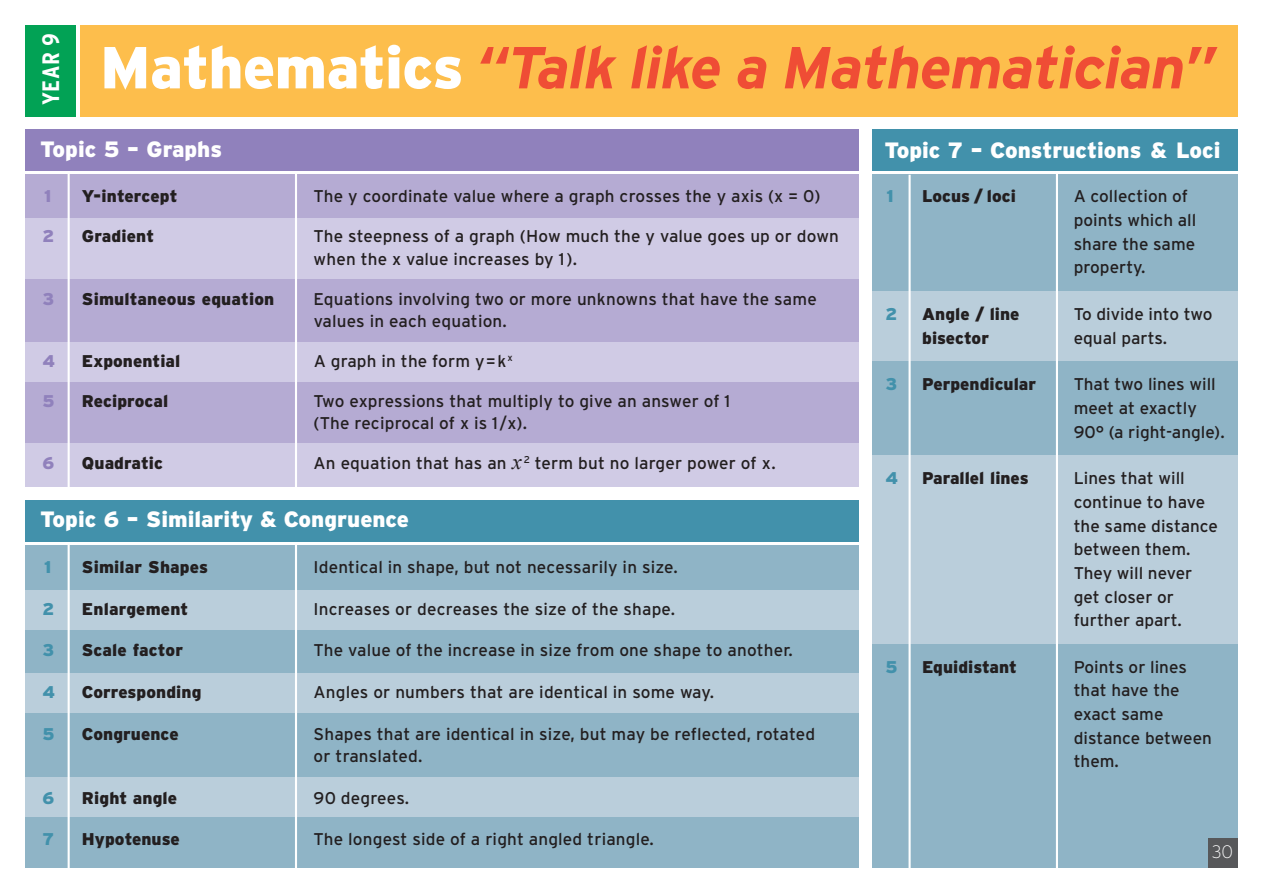
<style>
.page{position:relative;width:1263px;height:893px;background:#fff}
.page>*{position:absolute;margin:0;border:0;box-sizing:border-box;transform-origin:0 0}
.t1{font:italic 700 59.1px "Interstate";letter-spacing:-.02em;color:#ef4d35}
.t2{font:700 23.7px "Interstate Condensed";color:#fff;scale:1.05 1}
.t3{font:900 22.2px "Interstate";color:#fff}
.t4{font:200 18px "Interstate";color:#fff}
.t5{font:16.95px/23.7px "Interstate";letter-spacing:.01em;color:#231f20}
.t6{font:900 16.95px "Interstate";letter-spacing:.005em;color:#231f20}
.t7{font:900 16.95px "Interstate";color:#4291ab}
.t8{font:900 16.95px "Interstate";color:#9081bc}
.s1{font-weight:900;font-style:normal;color:#fff}
.s2{font-family:"Times New Roman";font-style:italic;font-size:22.2px}
</style>
<div class="page">
<div style="left:26px;top:174px;width:833px;height:295px;background:#b5abd3"></div>
<div style="left:26px;top:545px;width:833px;height:322px;background:#8fb4c6"></div>
<div style="left:26px;top:218px;width:833px;height:61px;background:#d0cbe5"></div>
<div style="left:26px;top:342px;width:833px;height:40px;background:#d0cbe5"></div>
<div style="left:26px;top:443px;width:833px;height:44px;background:#d0cbe5"></div>
<div style="left:26px;top:777px;width:833px;height:40px;background:#bacedb"></div>
<div style="left:26px;top:673px;width:833px;height:40px;background:#bacedb"></div>
<div style="left:26px;top:590px;width:833px;height:40px;background:#bacedb"></div>
<div style="left:26px;top:129px;width:833px;height:42px;background:#9081bc"></div>
<div style="left:26px;top:500px;width:833px;height:42px;background:#4291ab"></div>
<hr style="left:68px;top:173px;width:2px;height:318px;background:#fff">
<hr style="left:68px;top:544px;width:2px;height:323px;background:#fff">
<hr style="left:295px;top:172px;width:2px;height:318px;background:#fff">
<hr style="left:295px;top:543px;width:2px;height:324px;background:#fff">
<div style="left:80px;top:26px;width:1157px;height:91px;background:#fdbe4c"></div>
<div style="left:26px;top:26px;width:50px;height:91px;background:#02a255"></div>
<div style="left:872px;top:174px;width:365px;height:693px;background:#8fb4c6"></div>
<div style="left:872px;top:292px;width:365px;height:69px;background:#bacedb"></div>
<div style="left:872px;top:456px;width:365px;height:188px;background:#bacedb"></div>
<div style="left:872px;top:129px;width:365px;height:42px;background:#4291ab"></div>
<hr style="left:908px;top:175px;width:3px;height:692px;background:#fff">
<hr style="left:1056px;top:172px;width:2px;height:695px;background:#fff">
<div style="left:1208px;top:838px;width:29px;height:29px;background:#57585a"></div>
<p class="t2" style="left:38px;top:105px;width:70px;rotate:-90deg">YEAR 9</p>
<p class="t1" style="left:100px;top:35px;width:1117px"><span class="s1">Mathematics</span> “Talk like a Mathematician”</p>
<p class="t3" style="left:40px;top:136px;width:183px">Topic 5 – Graphs</p>
<p class="t8" style="left:44px;top:187px;width:9px">1</p>
<p class="t6" style="left:82px;top:187px;width:97px">Y-intercept</p>
<p class="t5" style="left:314px;top:185px;width:508px">The y coordinate value where a graph crosses the y axis (x = 0)</p>
<p class="t8" style="left:42px;top:227px;width:13px">2</p>
<p class="t6" style="left:82px;top:227px;width:74px">Gradient</p>
<p class="t5" style="left:314px;top:225px;width:527px;line-height:22.2px">The steepness of a graph (How much the y value goes up or down when the x value increases by 1).</p>
<p class="t8" style="left:42px;top:289px;width:13px">3</p>
<p class="t6" style="left:82px;top:289px;width:194px">Simultaneous equation</p>
<p class="t5" style="left:314px;top:287px;width:505px;line-height:22.2px">Equations involving two or more unknowns that have the same values in each equation.</p>
<p class="t8" style="left:42px;top:351px;width:14px">4</p>
<p class="t6" style="left:82px;top:351px;width:100px">Exponential</p>
<p class="t5" style="left:314px;top:349px;width:200px">A graph in the form y=k<sup>x</sup></p>
<p class="t8" style="left:42px;top:391px;width:14px">5</p>
<p class="t6" style="left:82px;top:391px;width:88px">Reciprocal</p>
<p class="t5" style="left:314px;top:389px;width:418px;line-height:22.2px">Two expressions that multiply to give an answer of 1 (The reciprocal of x is 1/x).</p>
<p class="t8" style="left:42px;top:453px;width:13px">6</p>
<p class="t6" style="left:82px;top:453px;width:83px">Quadratic</p>
<p class="t5" style="left:314px;top:451px;width:464px">An equation that has an <span class="s2">x</span><sup>2</sup> term but no larger power of x.</p>
<p class="t3" style="left:40px;top:507px;width:370px">Topic 6 – Similarity &amp; Congruence</p>
<p class="t7" style="left:44px;top:557px;width:9px">1</p>
<p class="t6" style="left:82px;top:557px;width:128px">Similar Shapes</p>
<p class="t5" style="left:314px;top:555px;width:366px">Identical in shape, but not necessarily in size.</p>
<p class="t7" style="left:42px;top:599px;width:13px">2</p>
<p class="t6" style="left:82px;top:599px;width:108px">Enlargement</p>
<p class="t5" style="left:314px;top:597px;width:363px">Increases or decreases the size of the shape.</p>
<p class="t7" style="left:42px;top:641px;width:13px">3</p>
<p class="t6" style="left:82px;top:641px;width:103px">Scale factor</p>
<p class="t5" style="left:314px;top:638px;width:481px">The value of the increase in size from one shape to another.</p>
<p class="t7" style="left:42px;top:682px;width:14px">4</p>
<p class="t6" style="left:82px;top:682px;width:121px">Corresponding</p>
<p class="t5" style="left:314px;top:680px;width:402px">Angles or numbers that are identical in some way.</p>
<p class="t7" style="left:42px;top:724px;width:14px">5</p>
<p class="t6" style="left:82px;top:724px;width:98px">Congruence</p>
<p class="t5" style="left:314px;top:723px;width:503px;line-height:22.2px">Shapes that are identical in size, but may be reflected, rotated or translated.</p>
<p class="t7" style="left:42px;top:788px;width:13px">6</p>
<p class="t6" style="left:82px;top:788px;width:97px">Right angle</p>
<p class="t5" style="left:314px;top:786px;width:97px">90 degrees.</p>
<p class="t7" style="left:42px;top:829px;width:13px">7</p>
<p class="t6" style="left:82px;top:829px;width:99px">Hypotenuse</p>
<p class="t5" style="left:314px;top:827px;width:342px">The longest side of a right angled triangle.</p>
<p class="t3" style="left:884px;top:137px;width:338px">Topic 7 – Constructions &amp; Loci</p>
<p class="t7" style="left:886px;top:187px;width:9px">1</p>
<p class="t6" style="left:922px;top:187px;width:95px">Locus / loci</p>
<p class="t5" style="left:1074px;top:185px;width:124px">A collection of points which all share the same property.</p>
<p class="t7" style="left:885px;top:304px;width:13px">2</p>
<p class="t6" style="left:922px;top:304px;width:99px">Angle / line</p>
<p class="t5" style="left:1074px;top:302px;width:140px">To divide into two</p>
<p class="t6" style="left:922px;top:328px;width:68px">bisector</p>
<p class="t5" style="left:1074px;top:326px;width:95px">equal parts.</p>
<p class="t7" style="left:885px;top:375px;width:13px">3</p>
<p class="t6" style="left:922px;top:375px;width:115px">Perpendicular</p>
<p class="t5" style="left:1074px;top:372px;width:152px">That two lines will meet at exactly<br>90° (a right-angle).</p>
<p class="t7" style="left:885px;top:469px;width:14px">4</p>
<p class="t6" style="left:922px;top:469px;width:108px">Parallel lines</p>
<p class="t5" style="left:1074px;top:466px;width:146px">Lines that will continue to have the same distance between them.<br>They will never get closer or further apart.</p>
<p class="t7" style="left:885px;top:657px;width:14px">5</p>
<p class="t6" style="left:922px;top:657px;width:96px">Equidistant</p>
<p class="t5" style="left:1074px;top:655px;width:140px">Points or lines that have the exact same distance between them.</p>
<p class="t4" style="left:1212px;top:842px;width:23px">30</p>
</div>
